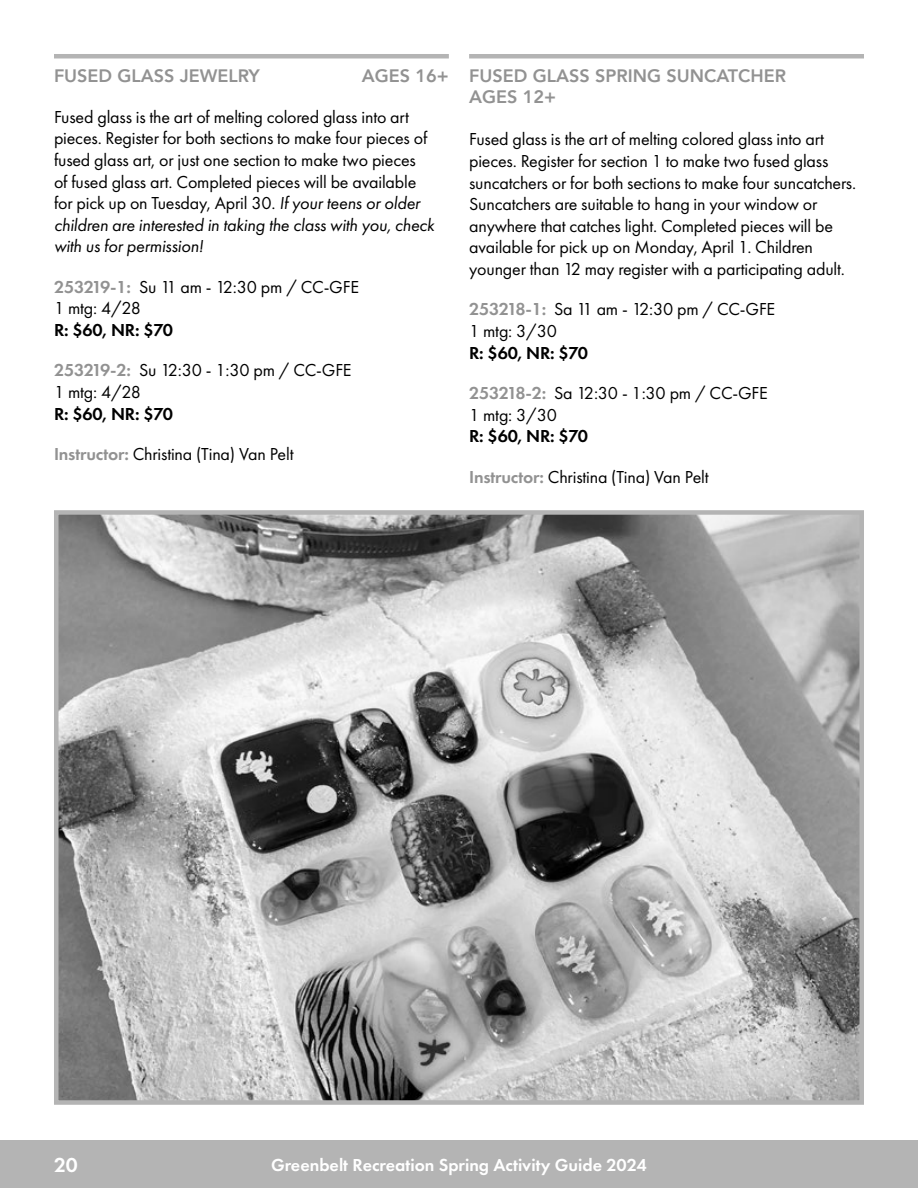
<style>
.page{position:relative;width:918px;height:1188px;background:#fff}
.page>*{position:absolute;margin:0;border:0;box-sizing:border-box;transform-origin:0 0}
.Page__s{font:600 21px "Futura PT";color:#fff}
.t1{font:18px/21.6px "Futura PT";letter-spacing:-.01em;color:#000}
.t2{font:800 18px "Avenir";color:#929292}
.URL{font:600 18px "Futura PT";color:#fff}
.s1{font-style:italic}
.s2{font-weight:600;color:#929292}
.s3{font-weight:600}
</style>
<div class="page">
<div style="left:0;top:1140px;width:918px;height:48px;background:#b4b4b4"></div>
<hr style="left:54px;top:54px;width:395px;height:4px;background:#b4b4b4">
<div style="left:469px;top:54px;width:395px;height:5px;background:#b4b4b4"></div>
<img style="left:59px;top:515px;width:800px;height:585px">
<div style="left:54px;top:510px;width:810px;height:595px;border:4px solid #b4b4b4"></div>
<h3 class="t2" style="left:54px;top:61px;width:207px">FUSED GLASS JEWELRY</h3>
<h3 class="t2" style="left:362px;top:61px;width:88px">AGES 16+</h3>
<p class="t1" style="left:54px;top:106px;width:382px">Fused glass is the art of melting colored glass into art pieces. Register for both sections to make four pieces of fused glass art, or just one section to make two pieces<br>of fused glass art. Completed pieces will be available for pick up on Tuesday, April 30. <span class="s1">If your teens or older children are interested in taking the class with you, check with us for permission!</span></p>
<p class="t1" style="left:54px;top:276px;width:307px"><span class="s2">253219-1:</span> Su 11 am - 12:30 pm / CC-GFE<br>1 mtg: 4/28<br><span class="s3">R: $60, NR: $70</span></p>
<p class="t1" style="left:54px;top:359px;width:299px"><span class="s2">253219-2:</span> Su 12:30 - 1:30 pm / CC-GFE<br>1 mtg: 4/28<br><span class="s3">R: $60, NR: $70</span></p>
<p class="t1" style="left:54px;top:443px;width:241px"><span class="s2">Instructor:</span> Christina (Tina) Van Pelt</p>
<h3 class="t2" style="left:469px;top:61px;width:318px">FUSED GLASS SPRING SUNCATCHER</h3>
<h3 class="t2" style="left:469px;top:83px;width:88px">AGES 12+</h3>
<p class="t1" style="left:469px;top:129px;width:389px">Fused glass is the art of melting colored glass into art pieces. Register for section 1 to make two fused glass suncatchers or for both sections to make four suncatchers.<br>Suncatchers are suitable to hang in your window or anywhere that catches light. Completed pieces will be available for pick up on Monday, April 1. Children younger than 12 may register with a participating adult.</p>
<p class="t1" style="left:469px;top:299px;width:308px"><span class="s2">253218-1:</span> Sa 11 am - 12:30 pm / CC-GFE<br>1 mtg: 3/30<br><span class="s3">R: $60, NR: $70</span></p>
<p class="t1" style="left:469px;top:382px;width:300px"><span class="s2">253218-2:</span> Sa 12:30 - 1:30 pm / CC-GFE<br>1 mtg: 3/30<br><span class="s3">R: $60, NR: $70</span></p>
<p class="t1" style="left:469px;top:466px;width:241px"><span class="s2">Instructor:</span> Christina (Tina) Van Pelt</p>
<p class="Page__s" style="left:54px;top:1152px;width:25px">20</p>
<p class="URL" style="left:271px;top:1154px;width:377px">Greenbelt Recreation Spring Activity Guide 2024</p>
</div>
